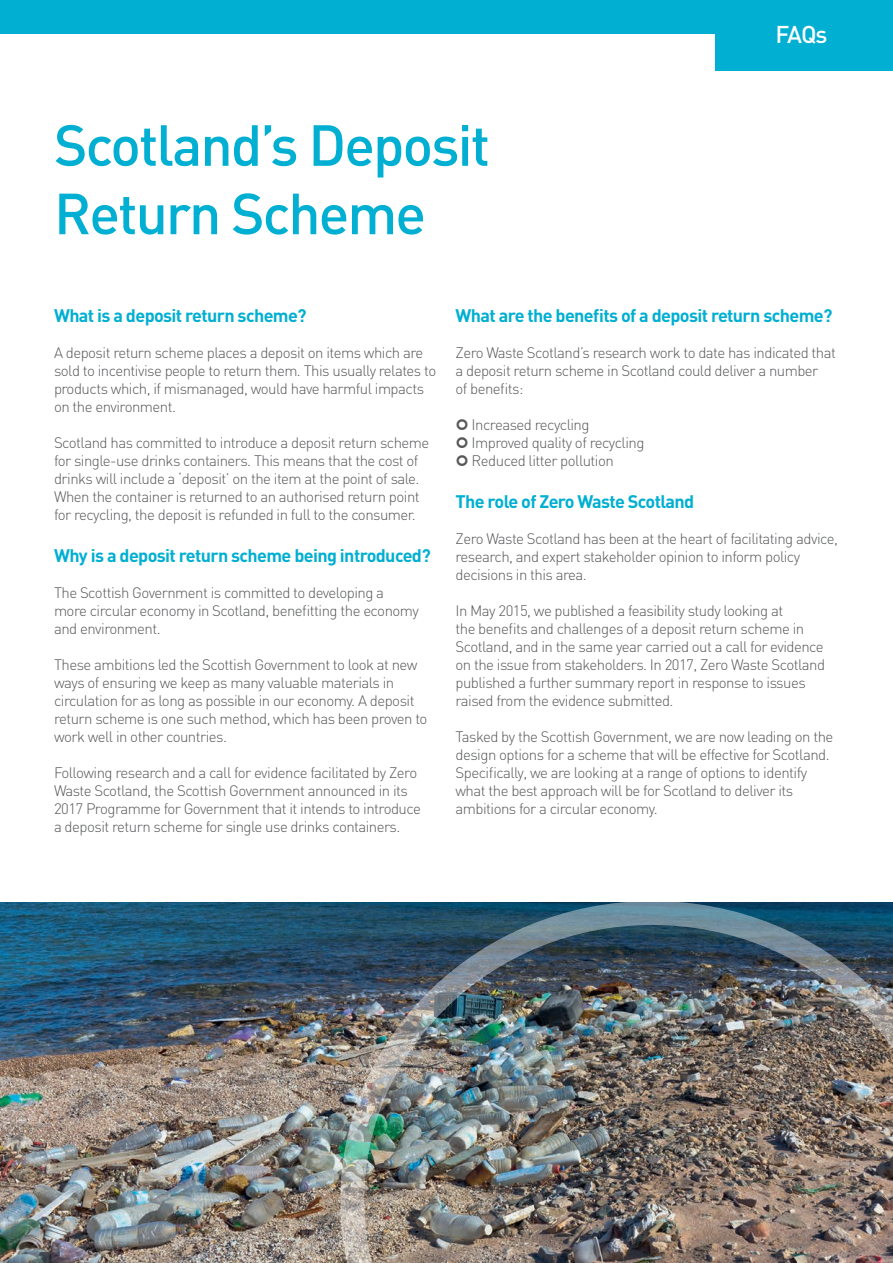
<style>
.page{position:relative;width:893px;height:1263px;background:#fff}
.page>*{position:absolute;margin:0;border:0;box-sizing:border-box;transform-origin:0 0}
.t1{font:500 57px/68.4px "DIN";letter-spacing:-.035em;color:#00afd2}
.t2{font:500 24px "DIN";color:#fff}
.t3{font:700 18px "DIN";letter-spacing:-.035em;color:#00afd2}
.t4{font:300 15px/18px "DIN";letter-spacing:-.035em;color:#57585a}
</style>
<div class="page">
<img style="left:0;top:902px;width:340px;height:361px">
<img style="left:340px;top:902px;width:553px;height:361px">
<div style="left:0;top:0;width:893px;height:34px;background:#00afd2"></div>
<div style="left:715px;top:0;width:178px;height:70px;background:#00afd2"></div>
<h1 class="t1" style="left:54px;top:109px;width:438px">Scotland’s Deposit<br>Return Scheme</h1>
<h2 class="t2" style="left:776px;top:19px;width:53px">FAQs</h2>
<p class="t3" style="left:54px;top:304px;width:254px">What is a deposit return scheme?</p>
<p class="t4" style="left:54px;top:344px;width:384px">A deposit return scheme places a deposit on items which are sold to incentivise people to return them. This usually relates to products which, if mismanaged, would have harmful impacts on the environment.</p>
<p class="t4" style="left:54px;top:434px;width:377px">Scotland has committed to introduce a deposit return scheme for single-use drinks containers. This means that the cost of drinks will include a ‘deposit’ on the item at the point of sale.<br>When the container is returned to an authorised return point for recycling, the deposit is refunded in full to the consumer.</p>
<p class="t3" style="left:54px;top:544px;width:378px">Why is a deposit return scheme being introduced?</p>
<p class="t4" style="left:54px;top:584px;width:366px">The Scottish Government is committed to developing a more circular economy in Scotland, benefitting the economy and environment.</p>
<p class="t4" style="left:54px;top:656px;width:375px">These ambitions led the Scottish Government to look at new ways of ensuring we keep as many valuable materials in circulation for as long as possible in our economy. A deposit return scheme is one such method, which has been proven to work well in other countries.</p>
<p class="t4" style="left:54px;top:764px;width:368px">Following research and a call for evidence facilitated by Zero Waste Scotland, the Scottish Government announced in its 2017 Programme for Government that it intends to introduce a deposit return scheme for single use drinks containers.</p>
<p class="t3" style="left:455px;top:304px;width:378px">What are the benefits of a deposit return scheme?</p>
<p class="t4" style="left:455px;top:344px;width:382px">Zero Waste Scotland’s research work to date has indicated that a deposit return scheme in Scotland could deliver a number<br>of benefits:</p>
<p class="t4" style="left:472px;top:416px;width:174px">Increased recycling<br>Improved quality of recycling<br>Reduced litter pollution</p>
<p class="t3" style="left:455px;top:490px;width:240px">The role of Zero Waste Scotland</p>
<p class="t4" style="left:455px;top:530px;width:384px">Zero Waste Scotland has been at the heart of facilitating advice, research, and expert stakeholder opinion to inform policy decisions in this area.</p>
<p class="t4" style="left:455px;top:602px;width:371px">In May 2015, we published a feasibility study looking at<br>the benefits and challenges of a deposit return scheme in Scotland, and in the same year carried out a call for evidence on the issue from stakeholders. In 2017, Zero Waste Scotland published a further summary report in response to issues raised from the evidence submitted.</p>
<p class="t4" style="left:455px;top:728px;width:379px">Tasked by the Scottish Government, we are now leading on the design options for a scheme that will be effective for Scotland.<br>Specifically, we are looking at a range of options to identify what the best approach will be for Scotland to deliver its ambitions for a circular economy.</p>
</div>
